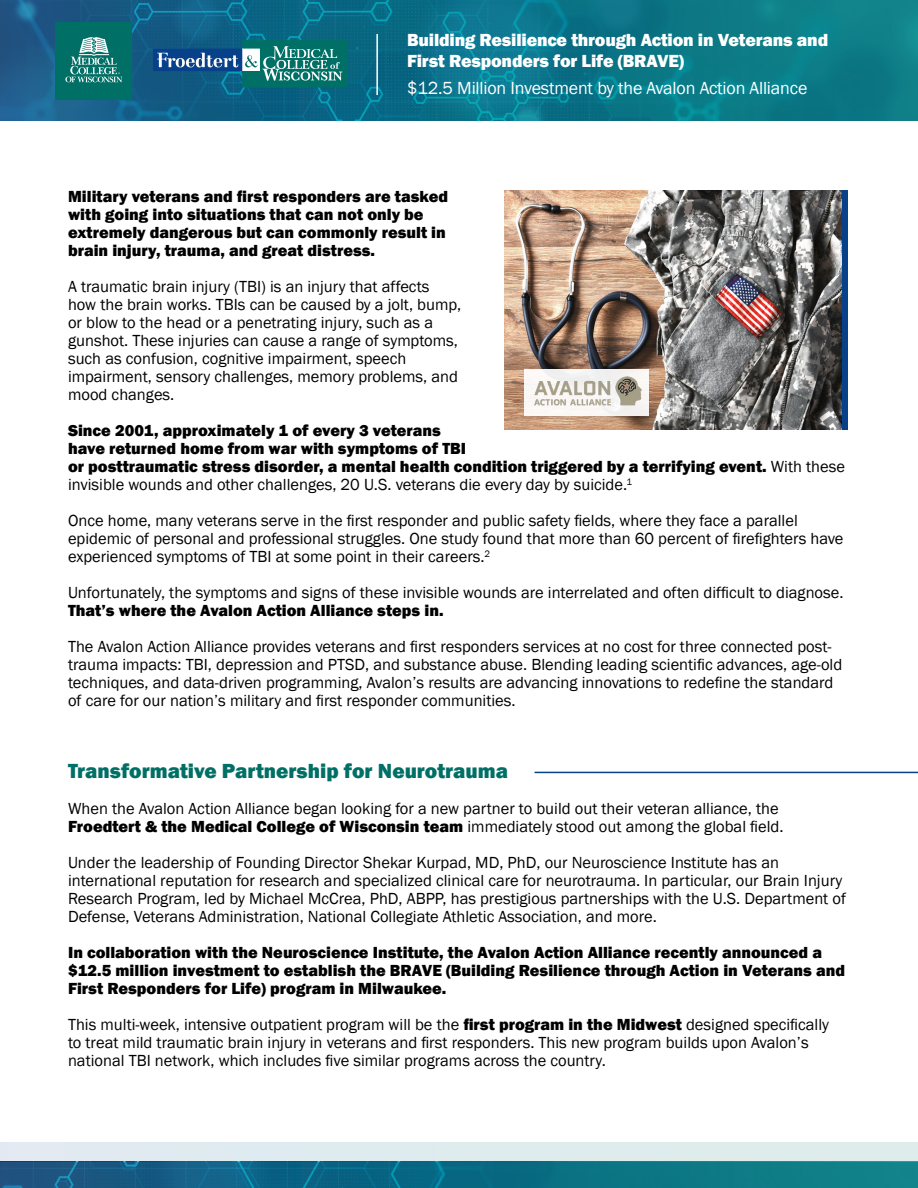
<style>
.page{position:relative;width:918px;height:1188px;background:#fff}
.page>*{position:absolute;margin:0;border:0;box-sizing:border-box;transform-origin:0 0}
.t1{font:800 21px "Franklin Gothic";color:#006f65}
.t2{font:800 18px "Franklin Gothic";letter-spacing:-.01em;color:#fff}
.t3{font:18px "Franklin Gothic";letter-spacing:-.01em;color:#fff}
.t4{font:16.5px/18px "Franklin Gothic";color:#000}
.t5{font:800 16.5px/18px "Franklin Gothic";color:#000}
.s1{font-weight:400}
.s2{font-weight:800}
</style>
<div class="page">
<svg style="left:0;top:0;width:918px;height:121px;background:#0d7189"></svg>
<div style="left:55px;top:22px;width:77px;height:78px;background:#006f65"></div>
<svg style="left:65px;top:37px;width:57px;height:45px"></svg>
<div style="left:153px;top:49px;width:89px;height:22px;background:#074189"></div>
<svg style="left:157px;top:40px;width:191px;height:48px"></svg>
<hr style="left:376px;top:34px;width:2px;height:61px;background:#fff">
<svg style="left:0;top:1162px;width:918px;height:26px;background:#0e6b85"></svg>
<hr style="left:535px;top:772px;width:383px;height:1px;background:#074189">
<img style="left:504px;top:191px;width:338px;height:239px">
<div style="left:842px;top:191px;width:6px;height:239px;background:#074189"></div>
<div style="left:524px;top:369px;width:125px;height:47px;background:#faf7f5"></div>
<img style="left:534px;top:369px;width:117px;height:46px">
<div style="left:0;top:1143px;width:918px;height:19px;background:#deecee"></div>
<p class="t2" style="left:407px;top:28px;width:423px">Building Resilience through Action in Veterans and</p>
<p class="t2" style="left:407px;top:50px;width:278px">First Responders for Life (BRAVE)</p>
<p class="t3" style="left:407px;top:77px;width:402px">$12.5 Million Investment by the Avalon Action Alliance</p>
<p class="t5" style="left:68px;top:188px;width:382px">Military veterans and first responders are tasked with going into situations that can not only be extremely dangerous but can commonly result in brain injury, trauma, and great distress.</p>
<p class="t4" style="left:68px;top:278px;width:395px">A traumatic brain injury (TBI) is an injury that affects how the brain works. TBIs can be caused by a jolt, bump, or blow to the head or a penetrating injury, such as a gunshot. These injuries can cause a range of symptoms, such as confusion, cognitive impairment, speech impairment, sensory challenges, memory problems, and mood changes.</p>
<p class="t5" style="left:68px;top:422px;width:778px">Since 2001, approximately 1 of every 3 veterans<br>have returned home from war with symptoms of TBI<br>or posttraumatic stress disorder, a mental health condition triggered by a terrifying event. <span class="s1">With these invisible wounds and other challenges, 20 U.S. veterans die every day by suicide.</span><sup>1</sup></p>
<p class="t4" style="left:68px;top:512px;width:777px">Once home, many veterans serve in the first responder and public safety fields, where they face a parallel epidemic of personal and professional struggles. One study found that more than 60 percent of firefighters have experienced symptoms of TBI at some point in their careers.<sup>2</sup></p>
<p class="t4" style="left:68px;top:584px;width:777px">Unfortunately, the symptoms and signs of these invisible wounds are interrelated and often difficult to diagnose.<br><span class="s2">That’s where the Avalon Action Alliance steps in.</span></p>
<p class="t4" style="left:68px;top:638px;width:776px">The Avalon Action Alliance provides veterans and first responders services at no cost for three connected post&shy;trauma impacts: TBI, depression and PTSD, and substance abuse. Blending leading scientific advances, age-old techniques, and data-driven programming, Avalon’s results are advancing innovations to redefine the standard of care for our nation’s military and first responder communities.</p>
<p class="t1" style="left:68px;top:757px;width:442px">Transformative Partnership for Neurotrauma</p>
<p class="t4" style="left:68px;top:800px;width:717px">When the Avalon Action Alliance began looking for a new partner to build out their veteran alliance, the<br><span class="s2">Froedtert &amp; the Medical College of Wisconsin team</span> immediately stood out among the global field.</p>
<p class="t4" style="left:68px;top:854px;width:780px">Under the leadership of Founding Director Shekar Kurpad, MD, PhD, our Neuroscience Institute has an international reputation for research and specialized clinical care for neurotrauma. In particular, our Brain Injury Research Program, led by Michael McCrea, PhD, ABPP, has prestigious partnerships with the U.S. Department of Defense, Veterans Administration, National Collegiate Athletic Association, and more.</p>
<p class="t5" style="left:68px;top:944px;width:779px">In collaboration with the Neuroscience Institute, the Avalon Action Alliance recently announced a $12.5 million investment to establish the BRAVE (Building Resilience through Action in Veterans and<br>First Responders for Life) program in Milwaukee.</p>
<p class="t4" style="left:68px;top:1016px;width:762px">This multi-week, intensive outpatient program will be the <span class="s2">first program in the Midwest</span> designed specifically to treat mild traumatic brain injury in veterans and first responders. This new program builds upon Avalon’s national TBI network, which includes five similar programs across the country.</p>
</div>
